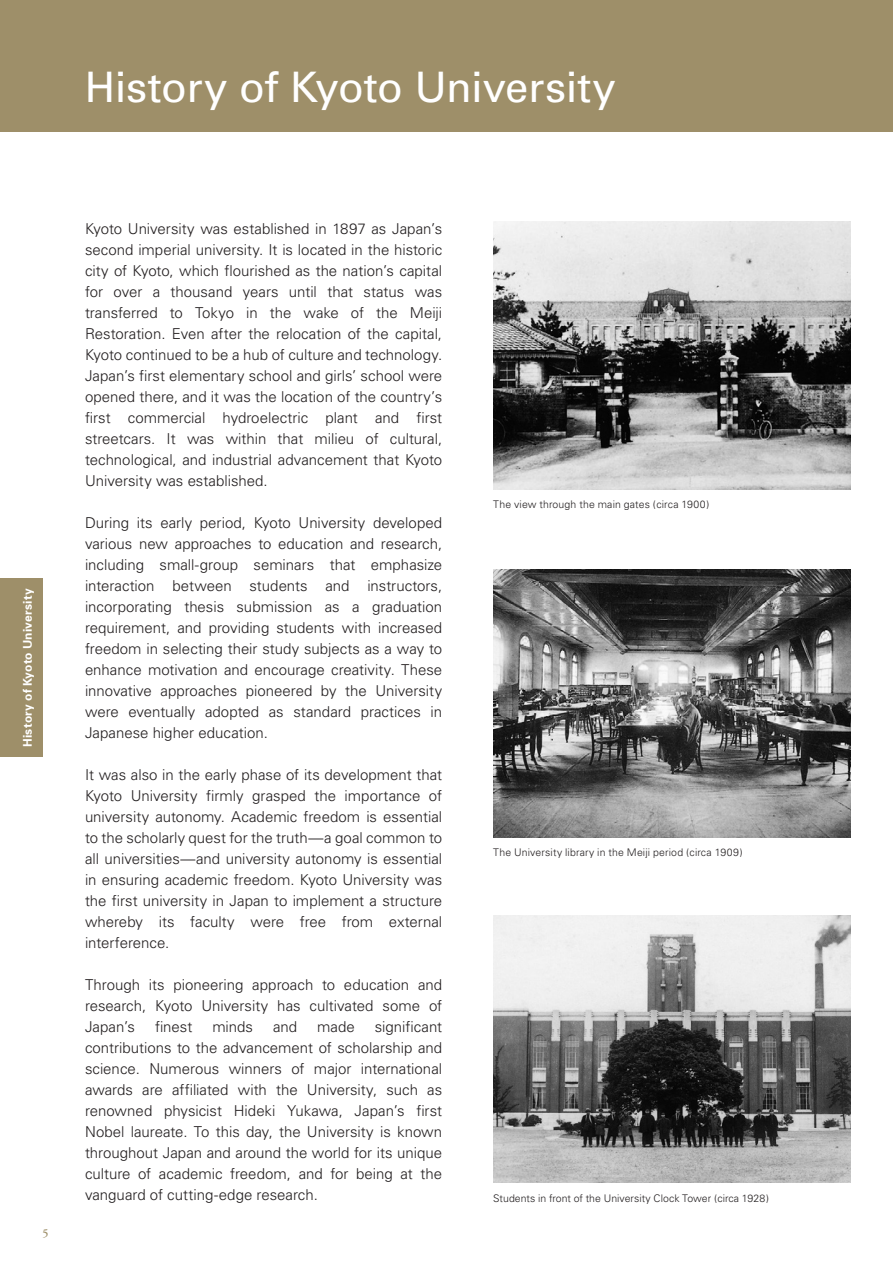
<style>
.page{position:relative;width:893px;height:1263px;background:#fff}
.page>*{position:absolute;margin:0;border:0;box-sizing:border-box;transform-origin:0 0}
.t1{font:42px "Univers";letter-spacing:-.01em;color:#fff}
.t2{font:300 15px/21px "Univers";color:#231f20;text-align:justify}
.t3{font:700 12px "Univers";letter-spacing:.02em;color:#fff}
.t4{font:600 12px "Adobe Garamond Pro";color:#9e8f69}
.t5{font:300 10.5px "Univers";letter-spacing:.01em;color:#231f20}
</style>
<div class="page">
<div style="left:0;top:578px;width:43px;height:179px;background:#9e8f69"></div>
<div style="left:0;top:0;width:893px;height:132px;background:#9e8f69"></div>
<img style="left:493px;top:221px;width:357px;height:268px">
<img style="left:493px;top:570px;width:357px;height:268px">
<img style="left:493px;top:915px;width:357px;height:268px">
<h1 class="t1" style="left:85px;top:63px;width:532px">History of Kyoto University</h1>
<p class="t3" style="left:20px;top:747px;width:160px;rotate:-90deg">History of Kyoto University</p>
<p class="t4" style="left:43px;top:1226px;width:8px">5</p>
<p class="t2" style="left:85px;top:218px;width:359px">Kyoto University was established in 1897 as Japan’s second imperial university. It is located in the historic city of Kyoto, which flourished as the nation’s capital for over a thousand years until that status was transferred to Tokyo in the wake of the Meiji Restoration. Even after the relocation of the capital, Kyoto continued to be a hub of culture and technology.<br>Japan’s first elementary school and girls’ school were opened there, and it was the location of the country’s first commercial hydroelectric plant and first streetcars. It was within that milieu of cultural, technological, and industrial advancement that Kyoto University was established.</p>
<p class="t2" style="left:85px;top:512px;width:359px">During its early period, Kyoto University developed various new approaches to education and research, including small-group seminars that emphasize interaction between students and instructors, incorporating thesis submission as a graduation requirement, and providing students with increased freedom in selecting their study subjects as a way to enhance motivation and encourage creativity. These innovative approaches pioneered by the University were eventually adopted as standard practices in Japanese higher education.</p>
<p class="t2" style="left:85px;top:764px;width:359px">It was also in the early phase of its development that Kyoto University firmly grasped the importance of university autonomy. Academic freedom is essential to the scholarly quest for the truth—a goal common to all universities—and university autonomy is essential in ensuring academic freedom. Kyoto University was the first university in Japan to implement a structure whereby its faculty were free from external interference.</p>
<p class="t2" style="left:85px;top:974px;width:359px">Through its pioneering approach to education and research, Kyoto University has cultivated some of Japan’s</p>
<p class="t2" style="left:85px;top:1016px;width:359px;text-indent:290px">significant contributions to the advancement of scholarship and science. Numerous winners of major international awards are affiliated with the University, such as renowned physicist Hideki Yukawa, Japan’s first Nobel laureate. To this day, the University is known throughout Japan and around the world for its unique culture of academic freedom, and for being at the vanguard of cutting-edge research.</p>
<p class="t2" style="left:155px;top:1016px;width:39px">finest</p>
<p class="t2" style="left:212px;top:1016px;width:42px">minds</p>
<p class="t2" style="left:273px;top:1016px;width:26px">and</p>
<p class="t2" style="left:317px;top:1016px;width:39px">made</p>
<p class="t5" style="left:493px;top:498px;width:218px">The view through the main gates (circa 1900)</p>
<p class="t5" style="left:493px;top:846px;width:251px">The University library in the Meiji period (circa 1909)</p>
<p class="t5" style="left:493px;top:1191px;width:277px">Students in front of the University Clock Tower (circa 1928)</p>
</div>
